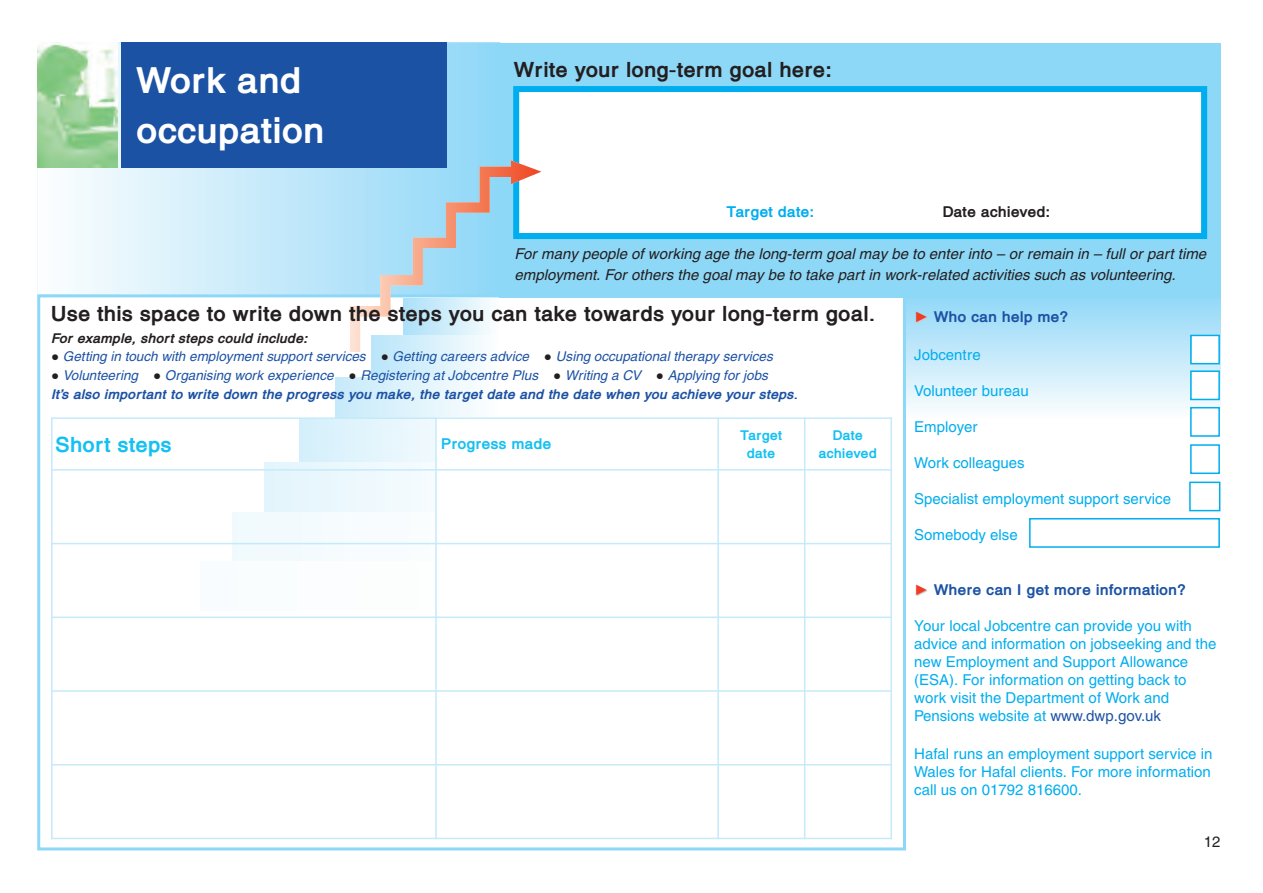
<style>
.page{position:relative;width:1263px;height:893px;background:#fff}
.page>*{position:absolute;margin:0;border:0;box-sizing:border-box;transform-origin:0 0}
.t1{font:700 36px/49.7px "Heledd";color:#fff}
.t2{font:700 21px "Heledd";color:#231f20}
.t3{font:700 21px "Heledd";color:#15c0f2}
.t4{font:15px/18px "Heledd";color:#00aeef}
.t5{font:italic 15px/20.9px "Heledd";color:#231f20}
.t6{font:700 15px "Heledd";color:#1c52a4}
.t7{font:700 15px "Heledd";color:#231f20}
.t8{font:700 15px "Heledd";color:#15c0f2}
.t9{font:700 15px "Heledd";color:#00aeef}
.t10{font:15px "Heledd";color:#231f20}
.t11{font:italic 700 13.5px/18.8px "Heledd";color:#1c52a4}
.t12{font:italic 13.5px "Heledd";color:#1c52a4}
.t13{font:italic 700 13.5px "Heledd";color:#231f20}
.t14{font:700 13.5px/18.6px "Heledd";color:#15c0f2;text-align:center}
.s1{font-family:"Arial";font-style:normal;color:#231f20}
.s2{font-family:"Arial";font-weight:400;font-style:normal;color:#231f20}
.s3{font-weight:400}
.s4{font-family:"Arial";font-weight:400;color:#ccc}
.s5{color:#1c52a4}
</style>
<div class="page">
<div style="left:904px;top:294px;width:316px;height:123px;background:linear-gradient(to bottom,#8fd7f7,#fbfdfe)"></div>
<svg style="left:37px;top:43px;width:462px;height:251px"></svg>
<div style="left:499px;top:43px;width:721px;height:254px;background:#8dd7f7"></div>
<div style="left:519px;top:92px;width:682px;height:141px;background:#fff"></div>
<div style="left:513px;top:86px;width:694px;height:153px;border:6px solid #00aeef"></div>
<div style="left:371px;top:335px;width:127px;height:45px;background:linear-gradient(to right,#b8e5f9,#fdfefe)"></div>
<div style="left:335px;top:377px;width:163px;height:45px;background:linear-gradient(to right,#c6eafa,#fdfefe)"></div>
<div style="left:299px;top:419px;width:199px;height:45px;background:linear-gradient(to bottom,#e2f4fc,#e2f4fc)"></div>
<div style="left:265px;top:463px;width:233px;height:49px;background:#edf8fd"></div>
<div style="left:233px;top:513px;width:268px;height:49px;background:#f6fbfe"></div>
<div style="left:201px;top:562px;width:303px;height:49px;background:#fbfdfe"></div>
<div style="left:1191px;top:336px;width:27px;height:27px;background:#fff"></div>
<div style="left:1190px;top:335px;width:30px;height:29px;border:2px solid #00aeef"></div>
<div style="left:1191px;top:372px;width:27px;height:27px;background:#fff"></div>
<div style="left:1190px;top:370px;width:30px;height:30px;border:2px solid #00aeef"></div>
<div style="left:1191px;top:408px;width:27px;height:27px;background:#fff"></div>
<div style="left:1190px;top:407px;width:30px;height:30px;border:2px solid #00aeef"></div>
<div style="left:1190px;top:444px;width:30px;height:30px;border:2px solid #00aeef"></div>
<div style="left:1189px;top:482px;width:31px;height:29px;border:2px solid #00aeef"></div>
<div style="left:1029px;top:518px;width:191px;height:30px;border:2px solid #00aeef"></div>
<svg style="left:350px;top:160px;width:191px;height:192px"></svg>
<div style="left:122px;top:43px;width:325px;height:125px;background:#1c52a4"></div>
<img style="left:37px;top:43px;width:81px;height:125px">
<div style="left:436px;top:417px;width:282px;height:53px;background:#fff"></div>
<div style="left:436px;top:470px;width:282px;height:74px;background:#fff"></div>
<div style="left:436px;top:544px;width:282px;height:73px;background:#fff"></div>
<hr style="left:51px;top:417px;width:2px;height:422px;background:#c6eafa">
<hr style="left:435px;top:417px;width:2px;height:422px;background:#c6eafa">
<hr style="left:717px;top:417px;width:2px;height:422px;background:#c6eafa">
<hr style="left:804px;top:417px;width:1px;height:422px;background:#c6eafa">
<hr style="left:890px;top:417px;width:2px;height:422px;background:#c6eafa">
<hr style="left:51px;top:417px;width:841px;height:2px;background:#c6eafa">
<hr style="left:51px;top:469px;width:841px;height:2px;background:#c6eafa">
<hr style="left:51px;top:543px;width:841px;height:1px;background:#c6eafa">
<hr style="left:51px;top:617px;width:841px;height:1px;background:#c6eafa">
<hr style="left:51px;top:690px;width:841px;height:2px;background:#c6eafa">
<hr style="left:51px;top:764px;width:841px;height:1px;background:#c6eafa">
<hr style="left:51px;top:838px;width:841px;height:1px;background:#c6eafa">
<h1 class="t1" style="left:137px;top:56px;width:190px">Work and occupation</h1>
<h2 class="t2" style="left:514px;top:58px;width:320px">Write your long-term goal here:</h2>
<p class="t9" style="left:727px;top:203px;width:89px">Target date:</p>
<p class="t7" style="left:943px;top:203px;width:109px">Date achieved:</p>
<p class="t5" style="left:514px;top:244px;width:693px">For many people of working age the long-term goal may be to enter into – or remain in – full or part time employment. For others the goal may be to take part in work-related activities such as volunteering.</p>
<h2 class="t2" style="left:51px;top:301px;width:826px">Use this space to write down the steps you can take towards your long-term goal.</h2>
<p class="t13" style="left:51px;top:330px;width:258px">For example, short steps could include:</p>
<p class="t12" style="left:51px;top:349px;width:723px"><span class="s1">●</span> Getting in touch with employment support services <span class="s1">●</span> Getting careers advice <span class="s1">●</span> Using occupational therapy services</p>
<p class="t11" style="left:51px;top:366px;width:749px"><span class="s2">●</span> <span class="s3">Volunteering</span> <span class="s2">●</span> <span class="s3">Organising work experience</span> <span class="s2">●</span> <span class="s3">Registering at Jobcentre Plus</span> <span class="s2">●</span> <span class="s3">Writing a CV</span> <span class="s2">●</span> <span class="s3">Applying for jobs<br></span>It’s also important to write down the progress you make, the target date and the date when you achieve your steps.</p>
<h2 class="t3" style="left:56px;top:432px;width:118px">Short steps</h2>
<p class="t8" style="left:441px;top:435px;width:112px">Progress made</p>
<p class="t14" style="left:740px;top:425px;width:43px">Target date</p>
<p class="t14" style="left:819px;top:425px;width:60px">Date achieved</p>
<p class="t6" style="left:915px;top:308px;width:155px"><span class="s4">►</span> Who can help me?</p>
<p class="t4" style="left:914px;top:346px;width:68px">Jobcentre</p>
<p class="t4" style="left:914px;top:382px;width:116px">Volunteer bureau</p>
<p class="t4" style="left:914px;top:418px;width:65px">Employer</p>
<p class="t4" style="left:914px;top:454px;width:112px">Work colleagues</p>
<p class="t4" style="left:914px;top:490px;width:258px">Specialist employment support service</p>
<p class="t4" style="left:914px;top:526px;width:105px">Somebody else</p>
<p class="t6" style="left:915px;top:581px;width:273px"><span class="s4">►</span> Where can I get more information?</p>
<p class="t4" style="left:914px;top:616px;width:304px">Your local Jobcentre can provide you with advice and information on jobseeking and the new Employment and Support Allowance (ESA). For information on getting back to work visit the Department of Work and Pensions website at <span class="s5">www.dwp.gov.uk</span></p>
<p class="t4" style="left:914px;top:744px;width:300px;text-align:justify">Hafal runs an employment support service in Wales for Hafal clients. For more information call us on 01792 816600.</p>
<p class="t10" style="left:1204px;top:833px;width:18px">12</p>
</div>
